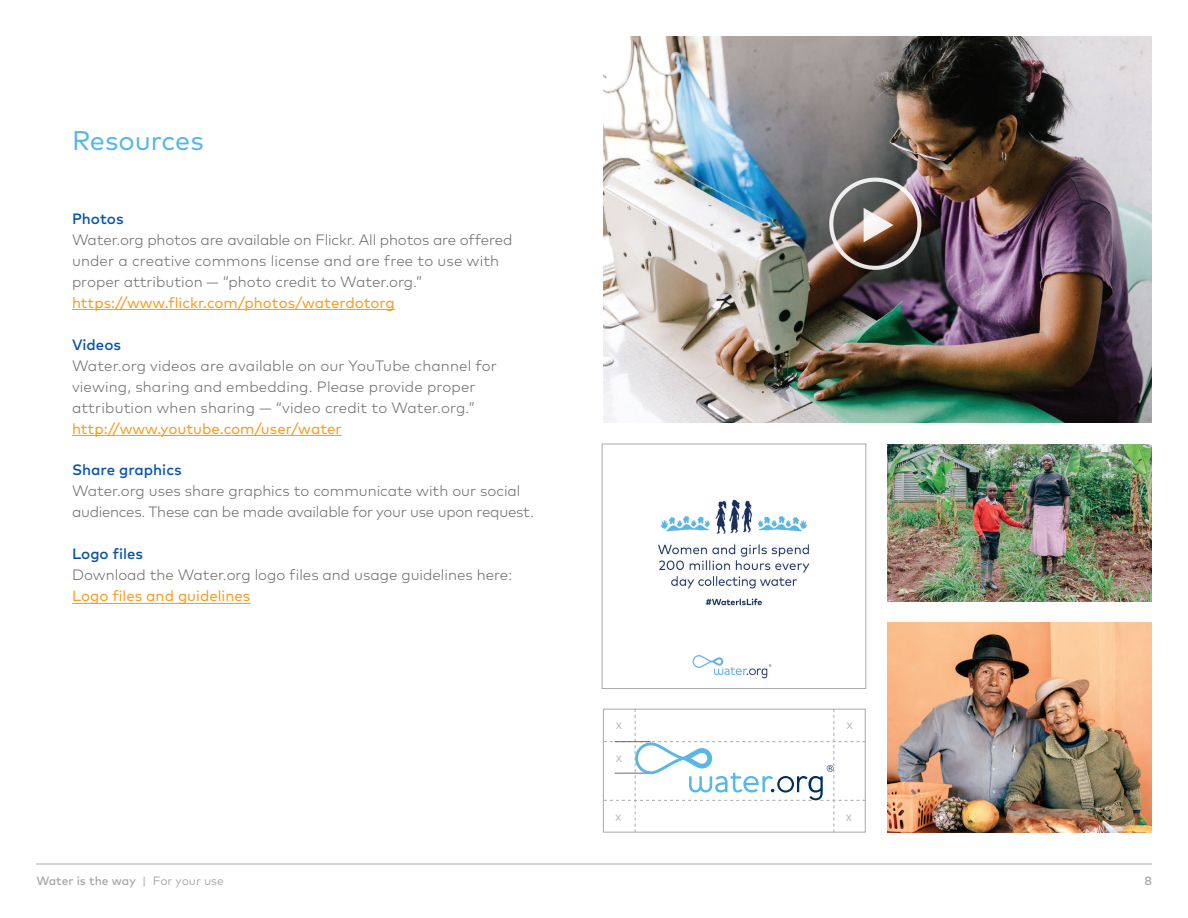
<style>
.page{position:relative;width:1188px;height:918px;background:#fff}
.page>*{position:absolute;margin:0;border:0;box-sizing:border-box;transform-origin:0 0}
.t1{font:27px "Mark Pro";color:#58b7e7}
.t2{font:300 15px/21px "Mark Pro";color:#6c6d70}
.t3{font:15px "Mark Pro";color:#f89c1c}
.t4{font:500 15px "Mark Pro";color:#0a54a6}
.t5{font:500 12px "Mark Pro";color:#a8a9ad}
.t6{font:9.3px "Mark Pro";color:#a8a9ad}
.s1{font-weight:400}
</style>
<div class="page">
<hr style="left:36px;top:864px;width:1116px;height:1px;background:#a8a9ad">
<img style="left:887px;top:622px;width:265px;height:210px">
<img style="left:658px;top:499px;width:152px;height:180px">
<div style="left:602px;top:444px;width:264px;height:245px;border:1px solid #a8a9ad"></div>
<img style="left:887px;top:444px;width:265px;height:158px">
<img style="left:603px;top:37px;width:549px;height:386px">
<div style="left:829px;top:178px;width:93px;height:92px;border:4px solid #fff;border-radius:50%"></div>
<svg style="left:864px;top:208px;width:30px;height:34px"></svg>
<svg style="left:604px;top:709px;width:262px;height:123px"></svg>
<hr style="left:72px;top:309px;width:323px;height:1px;background:#f89c1c">
<hr style="left:72px;top:435px;width:270px;height:1px;background:#f89c1c">
<hr style="left:72px;top:603px;width:178px;height:1px;background:#f89c1c">
<h1 class="t1" style="left:72px;top:120px;width:133px">Resources</h1>
<p class="t4" style="left:72px;top:207px;width:53px">Photos</p>
<p class="t2" style="left:72px;top:228px;width:442px">Water.org photos are available on Flickr. All photos are offered under a creative commons license and are free to use with proper attribution — “photo credit to Water.org.”</p>
<p class="t3" style="left:72px;top:291px;width:324px">https://www.flickr.com/photos/waterdotorg</p>
<p class="t4" style="left:72px;top:333px;width:51px">Videos</p>
<p class="t2" style="left:72px;top:354px;width:427px">Water.org videos are available on our YouTube channel for viewing, sharing and embedding. Please provide proper attribution when sharing — “video credit to Water.org.”</p>
<p class="t3" style="left:72px;top:417px;width:271px">http://www.youtube.com/user/water</p>
<p class="t4" style="left:72px;top:459px;width:111px">Share graphics</p>
<p class="t2" style="left:72px;top:480px;width:463px">Water.org uses share graphics to communicate with our social audiences. These can be made available for your use upon request.</p>
<p class="t4" style="left:72px;top:543px;width:73px">Logo files</p>
<p class="t2" style="left:72px;top:564px;width:442px">Download the Water.org logo files and usage guidelines here:</p>
<p class="t3" style="left:72px;top:585px;width:180px">Logo files and guidelines</p>
<p class="t5" style="left:36px;top:872px;width:189px">Water is the way <span class="s1">| For your use</span></p>
<p class="t6" style="left:616px;top:719px;width:8px">X</p>
<p class="t6" style="left:846px;top:719px;width:8px">X</p>
<p class="t6" style="left:616px;top:752px;width:8px">X</p>
<p class="t6" style="left:615px;top:811px;width:8px">X</p>
<p class="t6" style="left:846px;top:811px;width:8px">X</p>
<p class="t5" style="left:1144px;top:872px;width:9px">8</p>
</div>
